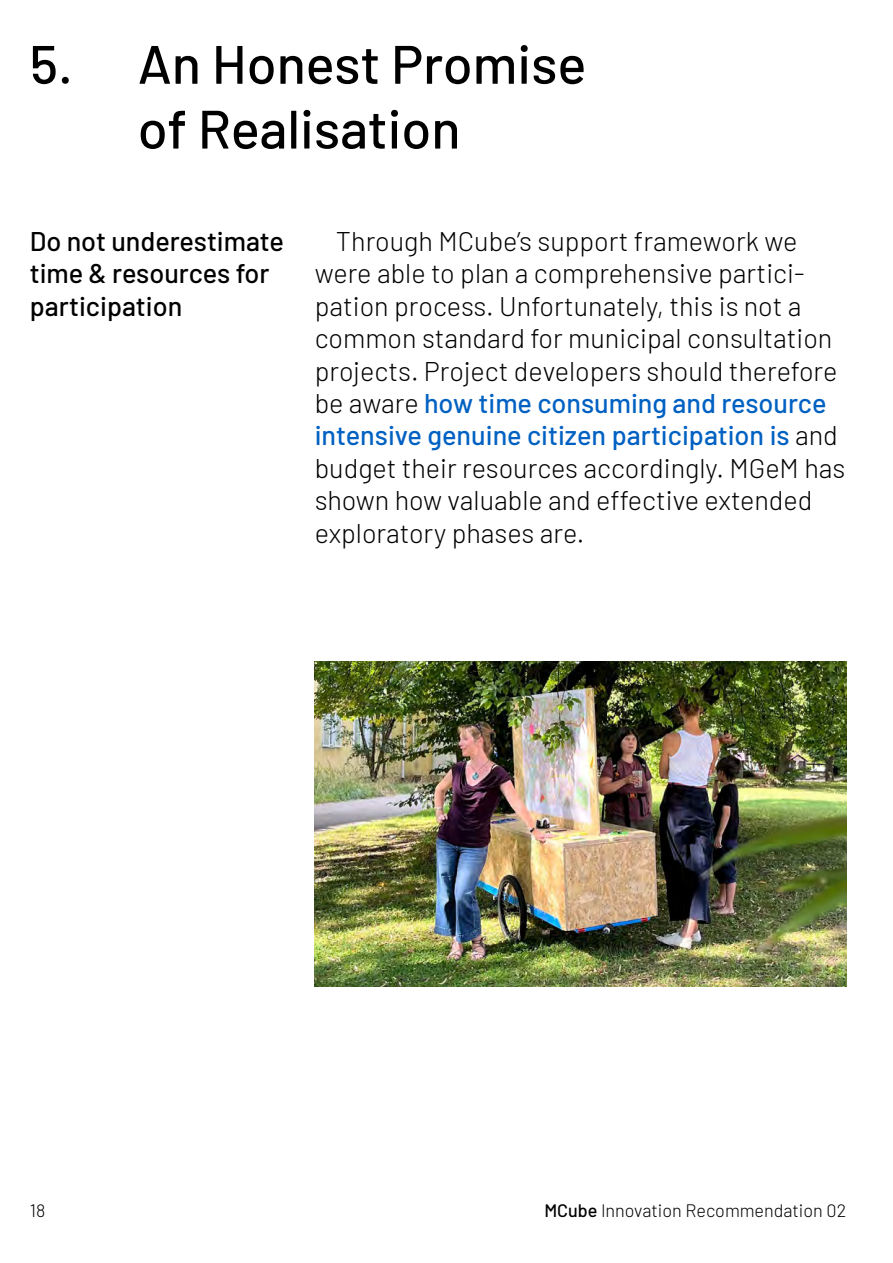
<style>
.page{position:relative;width:893px;height:1263px;background:#fff}
.page>*{position:absolute;margin:0;border:0;box-sizing:border-box;transform-origin:0 0}
.t1{font:500 54px/64.8px "Barlow";color:#000;text-align:center}
.t2{font:300 27px/32.4px "Barlow";color:#000}
.t3{font:500 27px/32.4px "Barlow";color:#000}
.t4{font:300 18px "Barlow";color:#000}
.s1{font-weight:500;color:#0061c2}
.s2{font-weight:500}
</style>
<div class="page">
<img style="left:315px;top:661px;width:531px;height:325px">
<h1 class="t1" style="left:30px;top:28px;width:558px">5. An Honest Promise of Realisation</h1>
<p class="t3" style="left:30px;top:223px;width:256px">Do not underestimate time &amp; resources for participation</p>
<p class="t2" style="left:315px;top:223px;width:532px;text-indent:21px">Through MCube’s support framework we were able to plan a comprehensive partici&shy;pation process. Unfortunately, this is not a common standard for municipal consultation projects. Project developers should therefore be aware <span class="s1">how time consuming and resource intensive genuine citizen participation is</span> and budget their resources accordingly. MGeM has shown how valuable and effective extended exploratory phases are.</p>
<p class="t4" style="left:30px;top:1197px;width:17px">18</p>
<p class="t4" style="left:544px;top:1197px;width:303px"><span class="s2">MCube</span> Innovation Recommendation 02</p>
</div>
